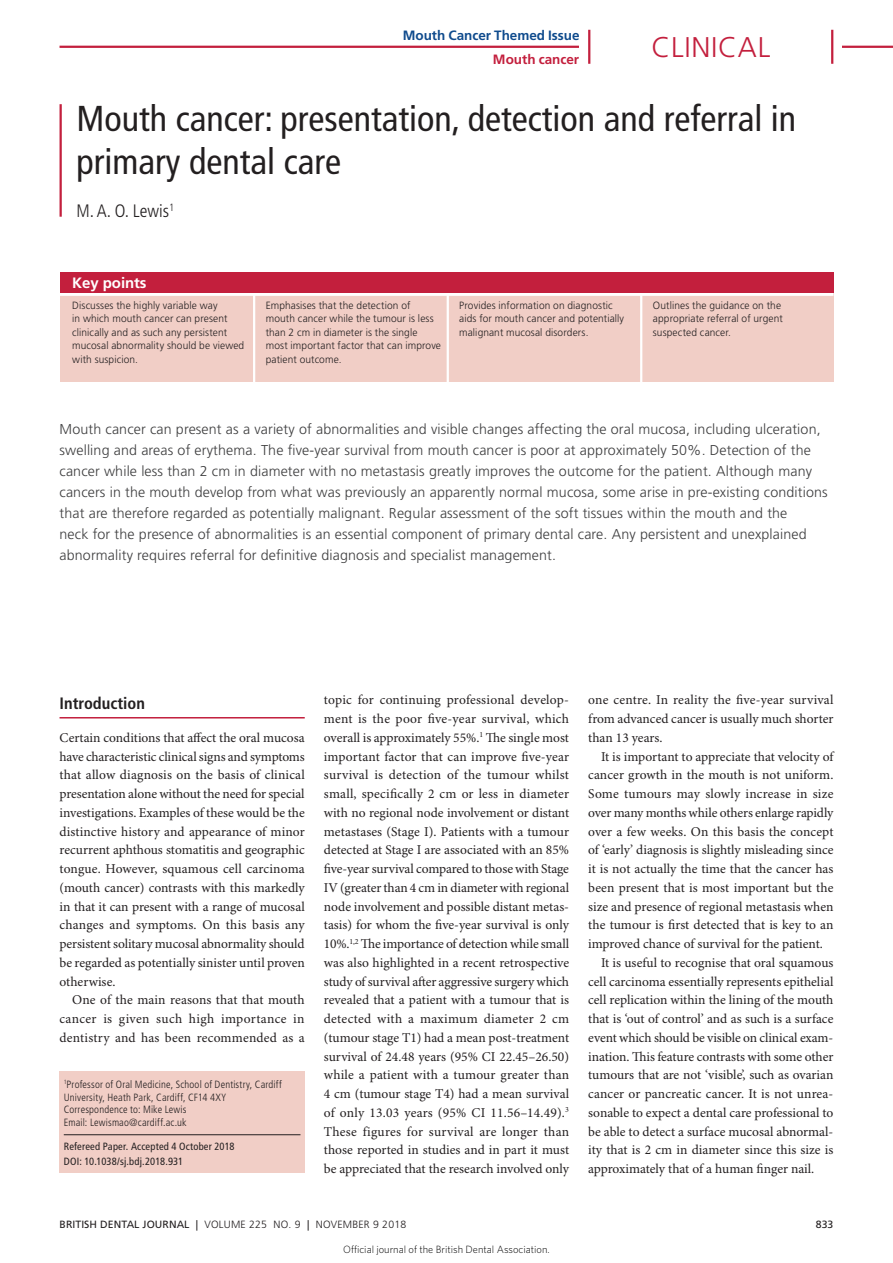
<style>
.page{position:relative;width:893px;height:1263px;background:#fff}
.page>*{position:absolute;margin:0;border:0;box-sizing:border-box;transform-origin:0 0}
.head{font:condensed 36px/43.2px "Frutiger LT Std";color:#231f20}
.t1{font:300 28.5px "Frutiger LT Std";letter-spacing:.025em;color:#c31f3d}
.author{font:300 condensed 18px "Frutiger LT Std";color:#231f20}
.crosshead_1{font:700 condensed 16.5px "Frutiger LT Std";color:#231f20}
.key_points_-_head{font:700 15px "Frutiger LT Std";letter-spacing:-.01em;color:#fff}
.abstract{font:300 14.25px/21px "Frutiger LT Std";letter-spacing:.01em;color:#3e3e3f}
.body{font:13.5px/18.8px "Minion Pro";color:#231f20;text-align:justify}
.body_fullout{font:13.5px/18.8px "Minion Pro";letter-spacing:-.005em;color:#231f20;text-align:justify}
.Tag_-_VERIFIABLE_CPD{font:700 13.5px "Frutiger LT Std";color:#0f4b8d}
.Tag_-_VERIFIABLE_CPD-2{font:700 13.5px "Frutiger LT Std";color:#c31f3d}
.key_points{font:300 10.5px/13.5px "Frutiger LT Std";letter-spacing:.01em;color:#231f20}
.author_biog{font:300 condensed 10.5px/12.8px "Frutiger LT Std";letter-spacing:.015em;color:#231f20}
.article_details{font:condensed 10.5px "Frutiger LT Std";letter-spacing:.015em;color:#231f20}
.page_footer{font:300 10.5px "Frutiger LT Std";letter-spacing:.02em;color:#231f20}
.t2{font:300 10.5px "Whitney";color:#000}
.page_footer-2{font:10.5px "Frutiger LT Std";color:#231f20}
.s1{font-weight:400}
</style>
<div class="page">
<hr style="left:60px;top:717px;width:245px;height:1px;background:#c31f3d">
<div style="left:60px;top:1071px;width:245px;height:102px;background:#f1cec6"></div>
<hr style="left:64px;top:1134px;width:236px;height:1px;background:#231f20">
<hr style="left:60px;top:104px;width:2px;height:113px;background:#c31f3d">
<div style="left:60px;top:272px;width:773px;height:110px;background:#f1cec6"></div>
<hr style="left:60px;top:293px;width:773px;height:3px;background:#fff">
<div style="left:60px;top:272px;width:773px;height:21px;background:#c31f3d"></div>
<hr style="left:253px;top:295px;width:2px;height:89px;background:#fff">
<hr style="left:640px;top:295px;width:2px;height:89px;background:#fff">
<hr style="left:447px;top:295px;width:2px;height:89px;background:#fff">
<hr style="left:60px;top:46px;width:833px;height:2px;background:#c31f3d">
<div style="left:580px;top:30px;width:262px;height:34px;background:#fff"></div>
<hr style="left:831px;top:30px;width:2px;height:34px;background:#c31f3d">
<hr style="left:588px;top:30px;width:2px;height:34px;background:#c31f3d">
<p class="Tag_-_VERIFIABLE_CPD" style="left:403px;top:28px;width:178px">Mouth Cancer Themed Issue</p>
<p class="Tag_-_VERIFIABLE_CPD-2" style="left:493px;top:51px;width:88px">Mouth cancer</p>
<h2 class="t1" style="left:651px;top:31px;width:120px">CLINICAL</h2>
<p class="head" style="left:77px;top:97px;width:721px">Mouth cancer: presentation, detection and referral in primary dental care</p>
<p class="author" style="left:77px;top:200px;width:99px">M. A. O. Lewis<sup>1</sup></p>
<p class="key_points_-_head" style="left:72px;top:274px;width:76px">Key points</p>
<p class="key_points" style="left:72px;top:299px;width:173px">Discusses the highly variable way<br>in which mouth cancer can present clinically and as such any persistent mucosal abnormality should be viewed with suspicion.</p>
<p class="key_points" style="left:266px;top:299px;width:177px">Emphasises that the detection of mouth cancer while the tumour is less than 2 cm in diameter is the single most important factor that can improve patient outcome.</p>
<p class="key_points" style="left:459px;top:299px;width:166px">Provides information on diagnostic aids for mouth cancer and potentially malignant mucosal disorders.</p>
<p class="key_points" style="left:653px;top:299px;width:131px">Outlines the guidance on the appropriate referral of urgent suspected cancer.</p>
<p class="abstract" style="left:60px;top:418px;width:770px">Mouth cancer can present as a variety of abnormalities and visible changes affecting the oral mucosa, including ulceration, swelling and areas of erythema. The five-year survival from mouth cancer is poor at approximately 50%. Detection of the cancer while less than 2 cm in diameter with no metastasis greatly improves the outcome for the patient. Although many cancers in the mouth develop from what was previously an apparently normal mucosa, some arise in pre-existing conditions that are therefore regarded as potentially malignant. Regular assessment of the soft tissues within the mouth and the<br>neck for the presence of abnormalities is an essential component of primary dental care. Any persistent and unexplained abnormality requires referral for definitive diagnosis and specialist management.</p>
<p class="crosshead_1" style="left:60px;top:693px;width:87px">Introduction</p>
<p class="body_fullout" style="left:60px;top:729px;width:247px">Certain conditions that affect the oral mucosa have characteristic clinical signs and symptoms that allow diagnosis on the basis of clinical presentation alone without the need for special investigations. Examples of these would be the distinctive history and appearance of minor recurrent aphthous stomatitis and geographic tongue. However, squamous cell carcinoma (mouth cancer) contrasts with this markedly in that it can present with a range of mucosal changes and symptoms. On this basis any persistent solitary mucosal abnormality should be regarded as potentially sinister until proven otherwise.</p>
<p class="body" style="left:60px;top:991px;width:247px;text-indent:13px">One of the main reasons that that mouth cancer is given such high importance in dentistry and has been recommended as a</p>
<p class="author_biog" style="left:64px;top:1078px;width:219px"><sup>1</sup>Professor of Oral Medicine, School of Dentistry, Cardiff University, Heath Park, Cardiff, CF14 4XY Correspondence to: Mike Lewis<br>Email: Lewismao@cardiff.ac.uk</p>
<p class="article_details" style="left:64px;top:1140px;width:172px">Refereed Paper. Accepted 4 October 2018</p>
<p class="article_details" style="left:64px;top:1155px;width:121px">DOI: 10.1038/sj.bdj.2018.931</p>
<p class="body" style="left:324px;top:691px;width:247px">topic for continuing professional develop&shy;ment is the poor five-year survival, which overall is approximately 55%.<sup>1</sup> The single most important factor that can improve five-year survival is detection of the tumour whilst small, specifically 2 cm or less in diameter with no regional node involvement or distant metastases (Stage I). Patients with a tumour detected at Stage I are associated with an 85% five-year survival compared to those with Stage IV (greater than 4 cm in diameter with regional node involvement and possible distant metas&shy;tasis) for whom the five-year survival is only 10%.<sup>1,2</sup> The importance of detection while small was also highlighted in a recent retrospective study of survival after aggressive surgery which revealed that a patient with a tumour that is detected with a maximum diameter 2 cm (tumour stage T1) had a mean post-treatment survival of 24.48 years (95% CI 22.45–26.50) while a patient with a tumour greater than 4 cm (tumour stage T4) had a mean survival of only 13.03 years (95% CI 11.56–14.49).<sup>3<br></sup>These figures for survival are longer than those reported in studies and in part it must be appreciated that the research involved only</p>
<p class="body" style="left:588px;top:691px;width:247px">one centre. In reality the five-year survival from advanced cancer is usually much shorter than 13 years.</p>
<p class="body" style="left:588px;top:747px;width:247px;text-indent:13px">It is important to appreciate that velocity of cancer growth in the mouth is not uniform.<br>Some tumours may slowly increase in size over many months while others enlarge rapidly over a few weeks. On this basis the concept of ‘early’ diagnosis is slightly misleading since it is not actually the time that the cancer has been present that is most important but the size and presence of regional metastasis when the tumour is first detected that is key to an improved chance of survival for the patient.</p>
<p class="body" style="left:588px;top:954px;width:247px;text-indent:13px">It is useful to recognise that oral squamous cell carcinoma essentially represents epithelial cell replication within the lining of the mouth that is ‘out of control’ and as such is a surface event which should be visible on clinical exam&shy;ination. This feature contrasts with some other tumours that are not ‘visible’, such as ovarian cancer or pancreatic cancer. It is not unrea&shy;sonable to expect a dental care professional to be able to detect a surface mucosal abnormal&shy;ity that is 2 cm in diameter since this size is approximately that of a human finger nail.</p>
<p class="page_footer" style="left:60px;top:1219px;width:348px"><span class="s1">BRITISH DENTAL JOURNAL |</span> VOLUME 225 NO. 9 <span class="s1">|</span> NOVEMBER 9 2018</p>
<p class="page_footer-2" style="left:816px;top:1218px;width:19px">833</p>
<p class="t2" style="left:343px;top:1243px;width:208px">Official journal of the British Dental Association.</p>
</div>
